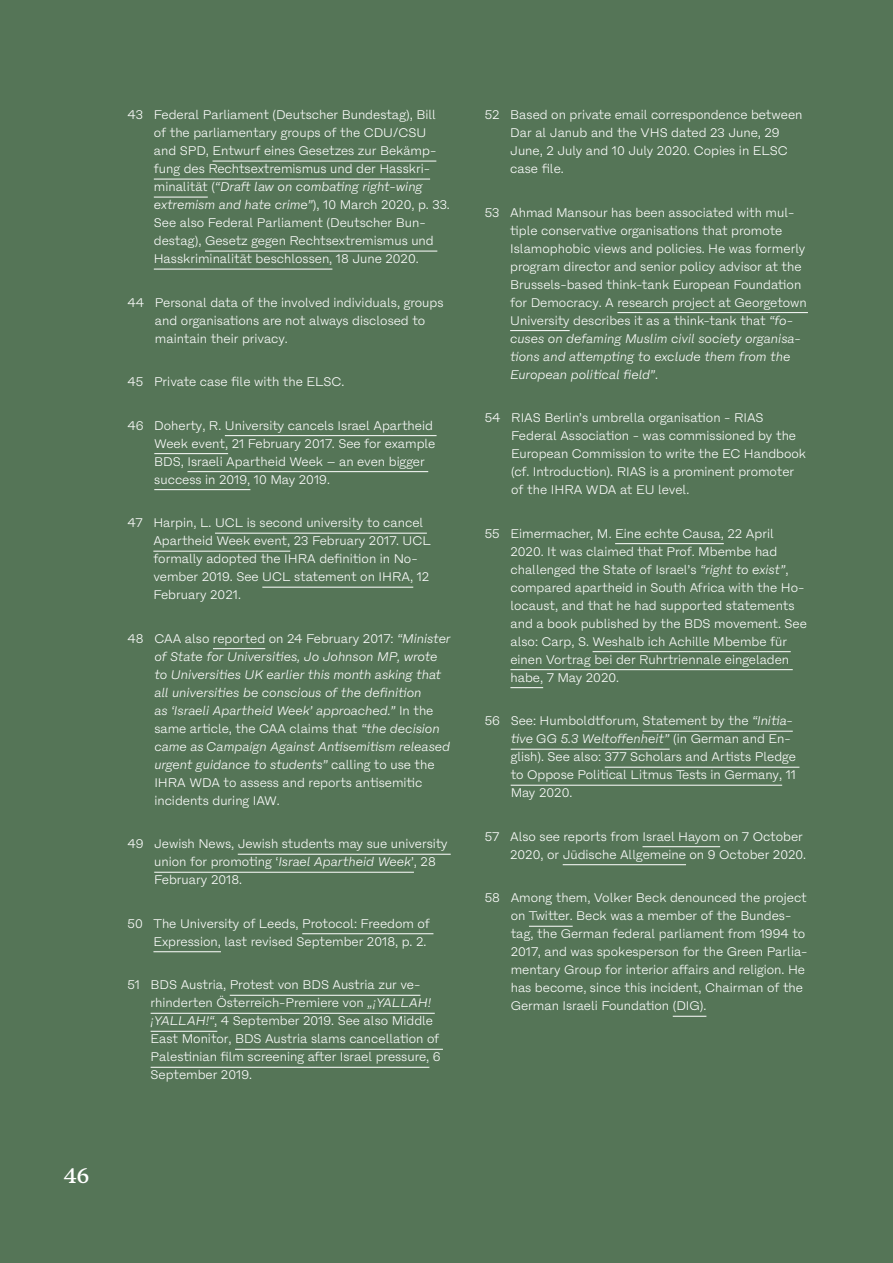
<style>
.page{position:relative;width:893px;height:1263px;background:#557557}
.page>*{position:absolute;margin:0;border:0;box-sizing:border-box;transform-origin:0 0}
.titre_paragraphe{font:500 21px "Tiempos Text";color:#fff}
.notes{font:300 12.75px/18px "Fracktif";color:#fff}
.notes-2{font:italic 300 12.75px/18px "Fracktif";color:#fff}
.s1{font-style:italic}
.s2{font-style:normal}
</style>
<div class="page">
<hr style="left:213px;top:161px;width:223px;height:1px;background:#fff">
<hr style="left:154px;top:179px;width:276px;height:1px;background:#fff">
<hr style="left:154px;top:197px;width:54px;height:1px;background:#fff">
<hr style="left:205px;top:251px;width:232px;height:1px;background:#fff">
<hr style="left:154px;top:269px;width:178px;height:1px;background:#fff">
<hr style="left:225px;top:435px;width:212px;height:1px;background:#fff">
<hr style="left:154px;top:453px;width:74px;height:1px;background:#fff">
<hr style="left:187px;top:471px;width:241px;height:1px;background:#fff">
<hr style="left:154px;top:489px;width:96px;height:1px;background:#fff">
<hr style="left:215px;top:533px;width:212px;height:1px;background:#fff">
<hr style="left:153px;top:551px;width:137px;height:1px;background:#fff">
<hr style="left:262px;top:587px;width:151px;height:1px;background:#fff">
<hr style="left:213px;top:648px;width:52px;height:1px;background:#fff">
<hr style="left:238px;top:854px;width:213px;height:1px;background:#fff">
<hr style="left:154px;top:872px;width:260px;height:1px;background:#fff">
<hr style="left:302px;top:933px;width:131px;height:1px;background:#fff">
<hr style="left:153px;top:951px;width:68px;height:1px;background:#fff">
<hr style="left:230px;top:995px;width:190px;height:1px;background:#fff">
<hr style="left:151px;top:1013px;width:284px;height:1px;background:#fff">
<hr style="left:151px;top:1031px;width:66px;height:1px;background:#fff">
<hr style="left:235px;top:1049px;width:208px;height:1px;background:#fff">
<hr style="left:151px;top:1067px;width:278px;height:1px;background:#fff">
<hr style="left:617px;top:312px;width:191px;height:1px;background:#fff">
<hr style="left:510px;top:330px;width:60px;height:1px;background:#fff">
<hr style="left:615px;top:543px;width:109px;height:1px;background:#fff">
<hr style="left:593px;top:651px;width:198px;height:1px;background:#fff">
<hr style="left:510px;top:669px;width:283px;height:1px;background:#fff">
<hr style="left:510px;top:687px;width:33px;height:1px;background:#fff">
<hr style="left:643px;top:731px;width:150px;height:1px;background:#fff">
<hr style="left:511px;top:749px;width:159px;height:1px;background:#fff">
<hr style="left:605px;top:767px;width:194px;height:1px;background:#fff">
<hr style="left:511px;top:785px;width:271px;height:1px;background:#fff">
<hr style="left:642px;top:846px;width:78px;height:1px;background:#fff">
<hr style="left:563px;top:864px;width:123px;height:1px;background:#fff">
<hr style="left:529px;top:926px;width:44px;height:1px;background:#fff">
<hr style="left:673px;top:1016px;width:33px;height:1px;background:#fff">
<p class="titre_paragraphe" style="left:64px;top:1161px;width:27px">46</p>
<p class="notes" style="left:128px;top:106px;width:17px">43</p>
<p class="notes" style="left:154px;top:106px;width:298px">Federal Parliament (Deutscher Bundestag), Bill of the parliamentary groups of the CDU/CSU and SPD, Entwurf eines Gesetzes zur Bekämp&shy;fung des Rechtsextremismus und der Hasskri&shy;minalität (<span class="s1">“Draft law on combating right-wing extremism and hate crime”</span>), 10 March 2020, p. 33.<br>See also Federal Parliament (Deutscher Bun&shy;destag), Gesetz gegen Rechtsextremismus und Hasskriminalität beschlossen, 18 June 2020.</p>
<p class="notes" style="left:128px;top:293px;width:18px">44</p>
<p class="notes" style="left:155px;top:293px;width:290px">Personal data of the involved individuals, groups and organisations are not always disclosed to maintain their privacy.</p>
<p class="notes" style="left:128px;top:373px;width:17px">45</p>
<p class="notes" style="left:154px;top:373px;width:192px">Private case file with the ELSC.</p>
<p class="notes" style="left:128px;top:416px;width:18px">46</p>
<p class="notes" style="left:154px;top:416px;width:283px">Doherty, R. University cancels Israel Apartheid Week event, 21 February 2017. See for example BDS, Israeli Apartheid Week – an even bigger success in 2019, 10 May 2019.</p>
<p class="notes" style="left:128px;top:514px;width:17px">47</p>
<p class="notes" style="left:153px;top:514px;width:279px">Harpin, L. UCL is second university to cancel Apartheid Week event, 23 February 2017. UCL formally adopted the IHRA definition in No&shy;vember 2019. See UCL statement on IHRA, 12<br>February 2021.</p>
<p class="notes" style="left:128px;top:629px;width:18px">48</p>
<p class="notes-2" style="left:154px;top:629px;width:298px"><span class="s2">CAA also reported on 24 February 2017:</span> “Minister of State for Universities, Jo Johnson MP, wrote to Universities UK earlier this month asking that all universities be conscious of the definition<br>as ‘Israeli Apartheid Week’ approached.” <span class="s2">In the same article, the CAA claims that</span> “the decision came as Campaign Against Antisemitism released urgent guidance to students” <span class="s2">calling to use the IHRA WDA to assess and reports antisemitic incidents during IAW.</span></p>
<p class="notes" style="left:128px;top:835px;width:18px">49</p>
<p class="notes" style="left:154px;top:835px;width:295px">Jewish News, Jewish students may sue university union for promoting ‘<span class="s1">Israel Apartheid Week</span>’, 28<br>February 2018.</p>
<p class="notes" style="left:128px;top:914px;width:17px">50</p>
<p class="notes" style="left:153px;top:914px;width:278px">The University of Leeds, Protocol: Freedom of<br>Expression, last revised September 2018, p. 2.</p>
<p class="notes" style="left:128px;top:976px;width:14px">51</p>
<p class="notes" style="left:151px;top:976px;width:292px">BDS Austria, Protest von BDS Austria zur ve&shy;rhinderten Österreich-Premiere von <span class="s1">„¡YALLAH! ¡YALLAH!“</span>, 4 September 2019. See also Middle East Monitor, BDS Austria slams cancellation of Palestinian film screening after Israel pressure, 6<br>September 2019.</p>
<p class="notes" style="left:485px;top:106px;width:16px">52</p>
<p class="notes" style="left:510px;top:106px;width:294px">Based on private email correspondence between Dar al Janub and the VHS dated 23 June, 29<br>June, 2 July and 10 July 2020. Copies in ELSC case file.</p>
<p class="notes" style="left:485px;top:203px;width:16px">53</p>
<p class="notes" style="left:510px;top:203px;width:298px">Ahmad Mansour has been associated with mul&shy;tiple conservative organisations that promote Islamophobic views and policies. He was formerly program director and senior policy advisor at the Brussels-based think-tank European Foundation for Democracy. A research project at Georgetown University describes it as a think-tank that <span class="s1">“fo&shy;cuses on defaming Muslim civil society organisa&shy;tions and attempting to exclude them from the European political field”</span>.</p>
<p class="notes" style="left:485px;top:409px;width:17px">54</p>
<p class="notes" style="left:511px;top:409px;width:296px">RIAS Berlin’s umbrella organisation - RIAS Federal Association - was commissioned by the European Commission to write the EC Handbook (cf. Introduction). RIAS is a prominent promoter of the IHRA WDA at EU level.</p>
<p class="notes" style="left:485px;top:524px;width:17px">55</p>
<p class="notes" style="left:510px;top:524px;width:298px">Eimermacher, M. Eine echte Causa, 22 April 2020. It was claimed that Prof. Mbembe had challenged the State of Israel’s <span class="s1">“right to exist”</span>, compared apartheid in South Africa with the Ho&shy;locaust, and that he had supported statements and a book published by the BDS movement. See also: Carp, S. Weshalb ich Achille Mbembe für einen Vortrag bei der Ruhrtriennale eingeladen habe, 7 May 2020.</p>
<p class="notes" style="left:485px;top:712px;width:17px">56</p>
<p class="notes" style="left:511px;top:712px;width:287px">See: Humboldtforum, Statement by the <span class="s1">“Initia&shy;tive GG 5.3 Weltoffenheit”</span> (in German and En&shy;glish). See also: 377 Scholars and Artists Pledge to Oppose Political Litmus Tests in Germany, 11<br>May 2020.</p>
<p class="notes" style="left:485px;top:827px;width:16px">57</p>
<p class="notes" style="left:510px;top:827px;width:298px">Also see reports from Israel Hayom on 7 October<br>2020, or Jüdische Allgemeine on 9 October 2020.</p>
<p class="notes" style="left:485px;top:889px;width:17px">58</p>
<p class="notes" style="left:511px;top:889px;width:298px">Among them, Volker Beck denounced the project on Twitter. Beck was a member of the Bundes&shy;tag, the German federal parliament from 1994 to 2017, and was spokesperson for the Green Parlia&shy;mentary Group for interior affairs and religion. He has become, since this incident, Chairman of the German Israeli Foundation (DIG).</p>
</div>
